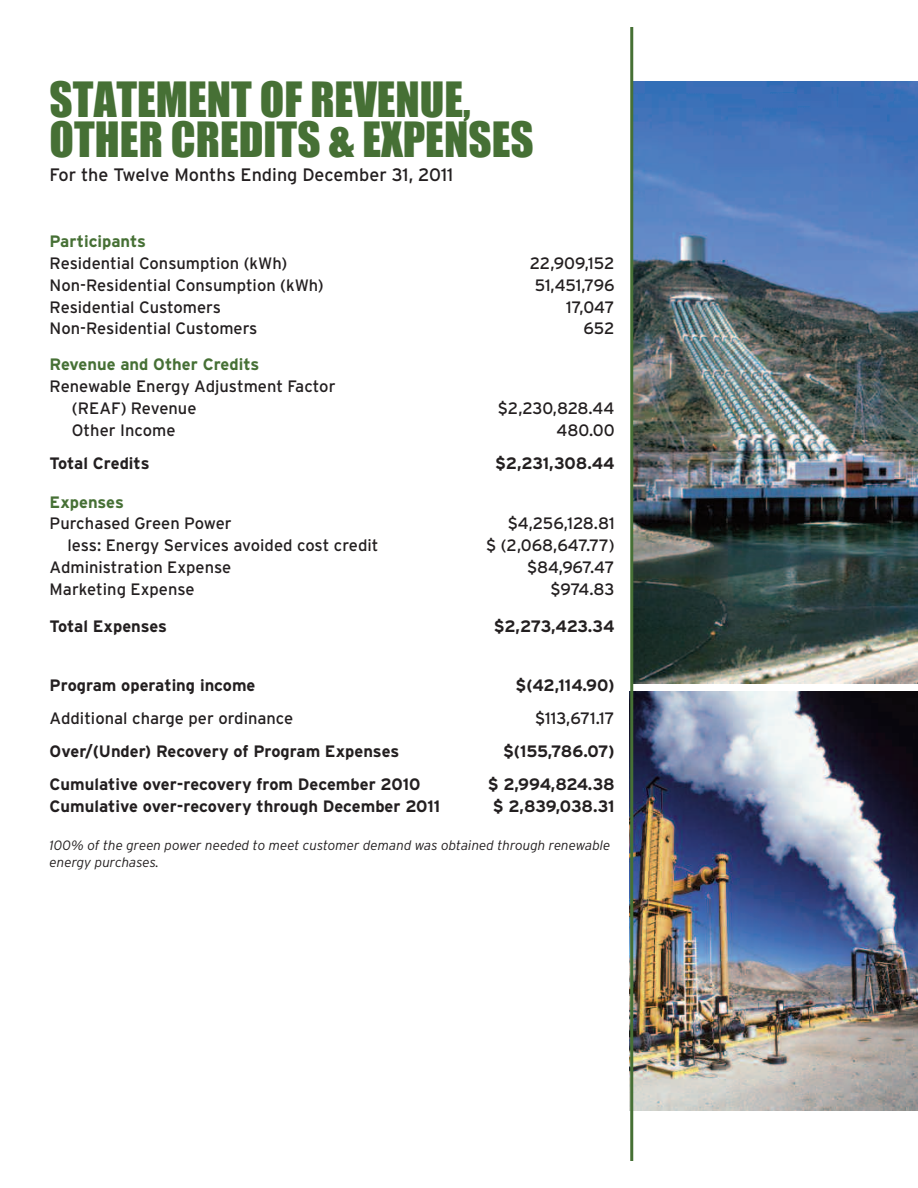
<style>
.page{position:relative;width:918px;height:1188px;background:#fff}
.page>*{position:absolute;margin:0;border:0;box-sizing:border-box;transform-origin:0 0}
.t1{font:45px/40.5px "Impact";color:#467035}
.t2{font:18px "Interstate";color:#231f20}
.t3{font:16.5px/21.8px "Interstate";color:#231f20}
.t4{font:700 16.5px "Interstate";color:#231f20}
.t5{font:700 16.5px "Interstate";color:#467035}
.t6{font:italic 300 13.5px/16.5px "Interstate";color:#231f20}
</style>
<div class="page">
<img style="left:629px;top:692px;width:289px;height:418px">
<img style="left:633px;top:81px;width:285px;height:602px">
<hr style="left:630px;top:27px;width:3px;height:1134px;background:#467035">
<h1 class="t1" style="left:50px;top:81px;width:486px">STATEMENT OF REVENUE,<br>OTHER CREDITS &amp; EXPENSES</h1>
<p class="t2" style="left:50px;top:164px;width:405px">For the Twelve Months Ending December 31, 2011</p>
<p class="t5" style="left:50px;top:232px;width:98px">Participants</p>
<p class="t3" style="left:50px;top:252px;width:239px">Residential Consumption (kWh)</p>
<p class="t3" style="left:530px;top:252px;width:86px">22,909,152</p>
<p class="t3" style="left:50px;top:274px;width:276px">Non-Residential Consumption (kWh)</p>
<p class="t3" style="left:535px;top:274px;width:81px">51,451,796</p>
<p class="t3" style="left:50px;top:296px;width:173px">Residential Customers</p>
<p class="t3" style="left:566px;top:296px;width:50px">17,047</p>
<p class="t3" style="left:50px;top:318px;width:209px">Non-Residential Customers</p>
<p class="t3" style="left:584px;top:318px;width:33px">652</p>
<p class="t5" style="left:50px;top:355px;width:211px">Revenue and Other Credits</p>
<p class="t3" style="left:72px;top:375px;width:265px;text-indent:-22px">Renewable Energy Adjustment Factor (REAF) Revenue</p>
<p class="t3" style="left:498px;top:397px;width:118px">$2,230,828.44</p>
<p class="t3" style="left:72px;top:419px;width:105px">Other Income</p>
<p class="t3" style="left:557px;top:419px;width:60px">480.00</p>
<p class="t4" style="left:50px;top:453px;width:101px">Total Credits</p>
<p class="t4" style="left:495px;top:453px;width:121px">$2,231,308.44</p>
<p class="t5" style="left:50px;top:492px;width:76px">Expenses</p>
<p class="t3" style="left:50px;top:513px;width:184px">Purchased Green Power</p>
<p class="t3" style="left:508px;top:513px;width:108px">$4,256,128.81</p>
<p class="t3" style="left:67px;top:534px;width:312px">less: Energy Services avoided cost credit</p>
<p class="t3" style="left:486px;top:534px;width:130px">$ (2,068,647.77)</p>
<p class="t3" style="left:50px;top:556px;width:183px">Administration Expense</p>
<p class="t3" style="left:527px;top:556px;width:89px">$84,967.47</p>
<p class="t3" style="left:50px;top:578px;width:146px">Marketing Expense</p>
<p class="t3" style="left:551px;top:578px;width:66px">$974.83</p>
<p class="t4" style="left:50px;top:617px;width:119px">Total Expenses</p>
<p class="t4" style="left:494px;top:617px;width:122px">$2,273,423.34</p>
<p class="t4" style="left:50px;top:676px;width:207px">Program operating income</p>
<p class="t4" style="left:516px;top:676px;width:101px">$(42,114.90)</p>
<p class="t3" style="left:50px;top:708px;width:245px">Additional charge per ordinance</p>
<p class="t3" style="left:535px;top:708px;width:81px">$113,671.17</p>
<p class="t4" style="left:50px;top:742px;width:351px">Over/(Under) Recovery of Program Expenses</p>
<p class="t4" style="left:503px;top:742px;width:113px">$(155,786.07)</p>
<p class="t4" style="left:50px;top:775px;width:372px">Cumulative over-recovery from December 2010</p>
<p class="t4" style="left:488px;top:775px;width:128px">$ 2,994,824.38</p>
<p class="t4" style="left:50px;top:797px;width:392px">Cumulative over-recovery through December 2011</p>
<p class="t4" style="left:493px;top:797px;width:123px">$ 2,839,038.31</p>
<p class="t6" style="left:50px;top:837px;width:562px">100% of the green power needed to meet customer demand was obtained through renewable energy purchases.</p>
</div>
